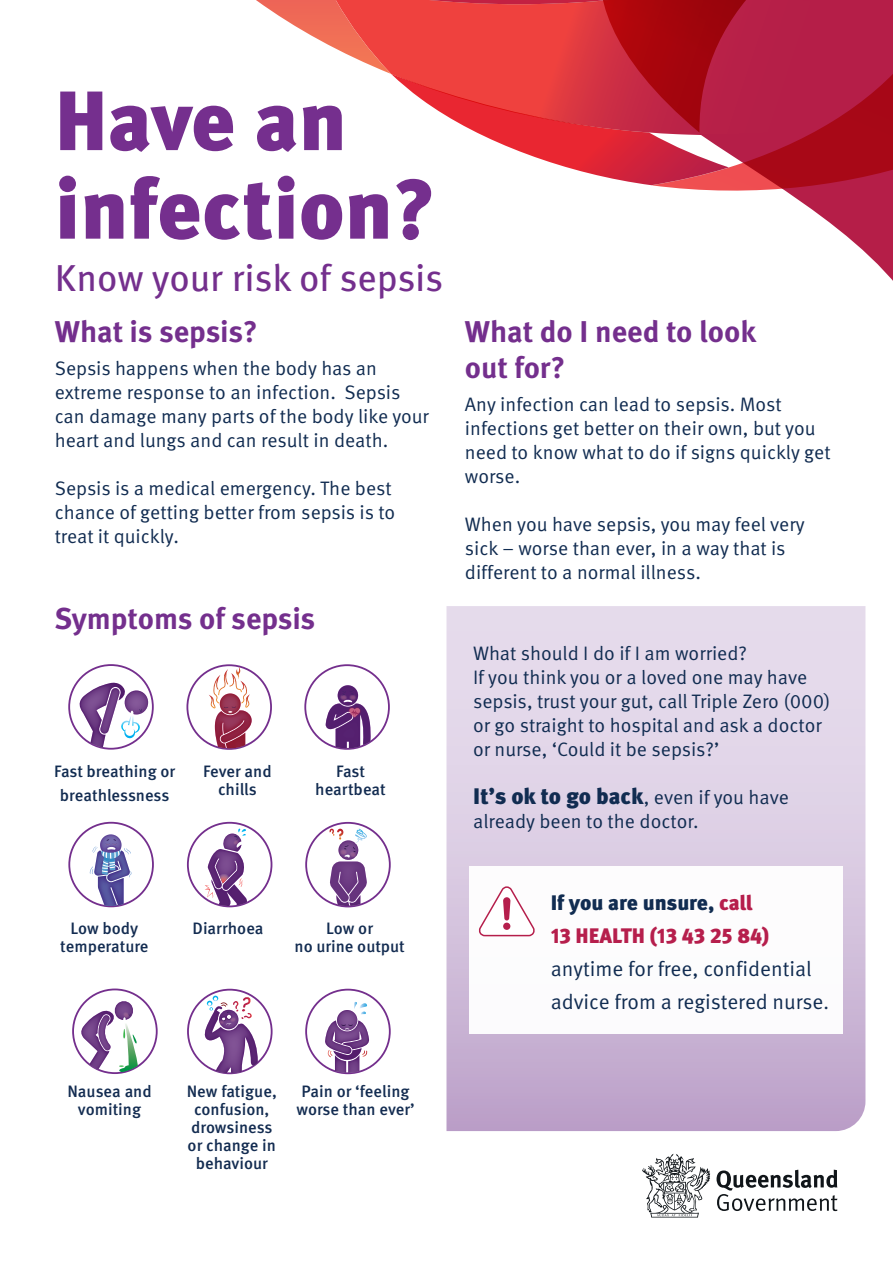
<style>
.page{position:relative;width:893px;height:1263px;background:#fff}
.page>*{position:absolute;margin:0;border:0;box-sizing:border-box;transform-origin:0 0}
.t1{font:900 84px/88.5px "Meta Pro";color:#752f8e}
.t2{font:37.5px "Meta Pro";letter-spacing:-.005em;color:#742f8d}
.t3{font:700 30px/36px "Meta Pro";color:#742f8d}
.t4{font:900 22.5px "Meta Pro";letter-spacing:-.005em;color:#112c51}
.t5{font:21px/33px "Meta Pro Norm";color:#112c51}
.t6{font:900 21px/33px "Meta Pro";letter-spacing:-.005em;color:#b61e4c}
.t7{font:19.5px/24px "Meta Pro Norm";color:#112c51}
.t8{font:500 16.5px/18px "Meta Pro";color:#132c51;text-align:center}
.s1{color:#112c51}
.s2{font-family:"Meta Pro Norm";font-weight:400;font-size:19.5px}
.s3{font-size:19.5px}
</style>
<div class="page">
<div style="left:68px;top:664px;width:86px;height:86px;border:2px solid #742f8d;border-radius:50%"></div>
<svg style="left:77px;top:681px;width:73px;height:67px"></svg>
<img style="left:305px;top:665px;width:84px;height:79px">
<svg style="left:325px;top:685px;width:46px;height:63px"></svg>
<div style="left:68px;top:822px;width:86px;height:85px;border:2px solid #742f8d;border-radius:50%"></div>
<svg style="left:89px;top:834px;width:43px;height:72px"></svg>
<img style="left:188px;top:990px;width:84px;height:75px">
<svg style="left:203px;top:996px;width:55px;height:77px"></svg>
<img style="left:72px;top:989px;width:84px;height:84px">
<img style="left:188px;top:822px;width:83px;height:82px">
<svg style="left:205px;top:829px;width:43px;height:77px"></svg>
<div style="left:305px;top:989px;width:86px;height:85px;border:2px solid #742f8d;border-radius:50%"></div>
<svg style="left:325px;top:1002px;width:44px;height:71px"></svg>
<div style="left:186px;top:664px;width:86px;height:86px;border:2px solid #742f8d;border-radius:50%"></div>
<svg style="left:209px;top:666px;width:43px;height:82px"></svg>
<img style="left:306px;top:822px;width:84px;height:81px">
<svg style="left:329px;top:829px;width:38px;height:77px"></svg>
<svg style="left:256px;top:0;width:637px;height:281px"></svg>
<svg style="left:446px;top:606px;width:419px;height:525px;background:#d8c8e0"></svg>
<div style="left:469px;top:866px;width:374px;height:168px;background:#fff"></div>
<svg style="left:478px;top:886px;width:57px;height:51px"></svg>
<svg style="left:716px;top:1169px;width:121px;height:42px"></svg>
<svg style="left:642px;top:1154px;width:68px;height:63px"></svg>
<h1 class="t1" style="left:55px;top:72px;width:382px">Have an infection?</h1>
<h2 class="t2" style="left:55px;top:249px;width:390px">Know your risk of sepsis</h2>
<h3 class="t3" style="left:55px;top:311px;width:204px">What is sepsis?</h3>
<p class="t7" style="left:55px;top:355px;width:376px">Sepsis happens when the body has an extreme response to an infection. Sepsis can damage many parts of the body like your heart and lungs and can result in death.</p>
<p class="t7" style="left:55px;top:475px;width:342px">Sepsis is a medical emergency. The best chance of getting better from sepsis is to treat it quickly.</p>
<h3 class="t3" style="left:55px;top:598px;width:262px">Symptoms of sepsis</h3>
<p class="t8" style="left:54px;top:758px;width:123px;line-height:24px"><span class="s1">Fast br</span>eathing or breathlessnes<span class="s1">s</span></p>
<p class="t8" style="left:203px;top:761px;width:70px">Fever and chills</p>
<p class="t8" style="left:315px;top:761px;width:72px">Fast heartbeat</p>
<h3 class="t3" style="left:465px;top:311px;width:293px">What do I need to look out for?</h3>
<p class="t7" style="left:465px;top:391px;width:367px">Any infection can lead to sepsis. Most infections get better on their own, but you need to know what to do if signs quickly get worse.</p>
<p class="t7" style="left:465px;top:511px;width:341px">When you have sepsis, you may feel very sick – worse than ever, in a way that is different to a normal illness.</p>
<p class="t7" style="left:473px;top:640px;width:359px">What should I do if I am worried?<br>If you think you or a loved one may have sepsis, trust your gut, call Triple Zero (000) or go straight to hospital and ask a doctor or nurse, ‘Could it be sepsis?’</p>
<p class="t4" style="left:473px;top:778px;width:317px">It’s ok to go back<span class="s2">, even if you have</span></p>
<p class="t7" style="left:473px;top:808px;width:227px">already been to the doctor.</p>
<p class="t8" style="left:60px;top:919px;width:90px">Low body temperature</p>
<p class="t8" style="left:193px;top:919px;width:72px">Diarrhoea</p>
<p class="t8" style="left:295px;top:919px;width:112px">Low or<br>no urine output</p>
<p class="t6" style="left:551px;top:886px;width:220px"><span class="s1">If you are unsure,</span> call<br>13 HEALTH (13 43 25 84)</p>
<p class="t5" style="left:551px;top:951px;width:280px">anytime for free, confidential advice from a registered nurse<span class="s3">.</span></p>
<p class="t8" style="left:67px;top:1081px;width:86px">Nausea and vomiting</p>
<p class="t8" style="left:187px;top:1081px;width:92px">New fatigue, confusion, drowsiness or change in behaviour</p>
<p class="t8" style="left:296px;top:1081px;width:120px">Pain or ‘feeling worse than ever’</p>
</div>
